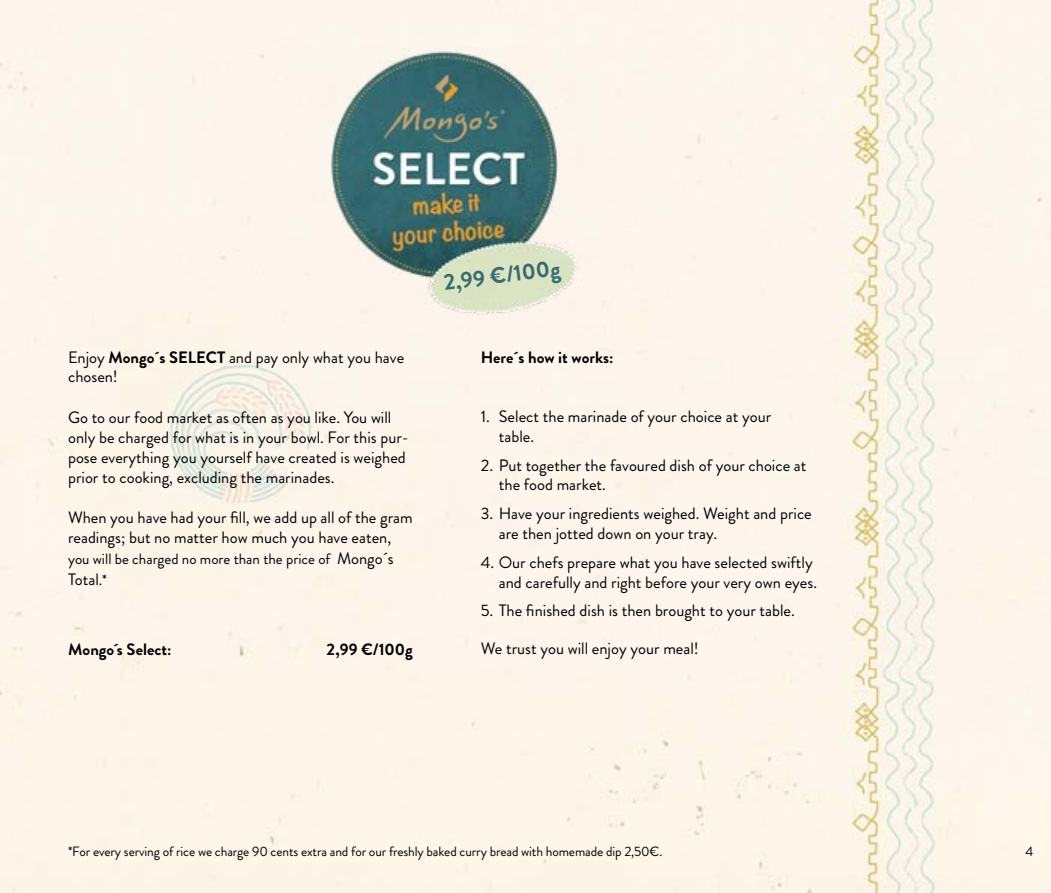
<style>
.page{position:relative;width:1051px;height:893px;background:#fff}
.page>*{position:absolute;margin:0;border:0;box-sizing:border-box;transform-origin:0 0}
.t1{font:700 22.5px "Brandon Grotesque";color:#366c72}
.t2{font:16.5px/19.8px "Brandon Grotesque";color:#000}
.t3{font:700 16.5px "Brandon Grotesque";color:#000}
.t4{font:15px "Brandon Grotesque";color:#000}
.t5{font:13.5px "Brandon Grotesque";letter-spacing:-.01em;color:#000}
.s1{font-weight:700}
.s2{font-size:16.5px}
.s3{font-size:15px}
</style>
<div class="page">
<div style="left:0;top:0;width:1050px;height:893px;background:#fef5ec"></div>
<img style="left:306px;top:48px;width:281px;height:271px">
<p class="t2" style="left:68px;top:347px;width:337px">Enjoy <span class="s1">Mongo´s SELECT</span> and pay only what you have chosen!</p>
<p class="t2" style="left:68px;top:408px;width:342px">Go to our food market as often as you like. You will only be charged for what is in your bowl. For this pur&shy;pose everything you yourself have created is weighed prior to cooking, excluding the marinades.</p>
<p class="t2" style="left:68px;top:508px;width:346px">When you have had your fill, we add up all of the gram readings; but no matter how much you have eaten,</p>
<p class="t4" style="left:68px;top:549px;width:327px">you will be charged no more than the price of <span class="s2">Mongo´s</span></p>
<p class="t2" style="left:68px;top:570px;width:41px">Total<span class="s3">.*</span></p>
<p class="t3" style="left:68px;top:637px;width:105px">Mongo´s Select:</p>
<p class="t3" style="left:326px;top:637px;width:88px">2,99 €/100g</p>
<h1 class="t1" style="left:441px;top:268px;width:118px;rotate:-8deg">2,99 €/100g</h1>
<p class="t3" style="left:480px;top:345px;width:134px">Here´s how it works:</p>
<p class="t2" style="left:498px;top:407px;width:274px;text-indent:-18px">1. Select the marinade of your choice at your table.</p>
<p class="t2" style="left:498px;top:455px;width:309px;text-indent:-18px">2. Put together the favoured dish of your choice at the food market.</p>
<p class="t2" style="left:498px;top:504px;width:314px;text-indent:-18px">3. Have your ingredients weighed. Weight and price are then jotted down on your tray.</p>
<p class="t2" style="left:480px;top:552px;width:337px;text-align:right">4. Our chefs prepare what you have selected swiftly and carefully and right before your very own eyes.</p>
<p class="t2" style="left:480px;top:601px;width:315px">5. The finished dish is then brought to your table.</p>
<p class="t2" style="left:480px;top:639px;width:219px">We trust you will enjoy your meal!</p>
<p class="t5" style="left:68px;top:842px;width:595px">*For every serving of rice we charge 90 cents extra and for our freshly baked curry bread with homemade dip 2,50€.</p>
<p class="t5" style="left:1025px;top:842px;width:9px">4</p>
</div>
